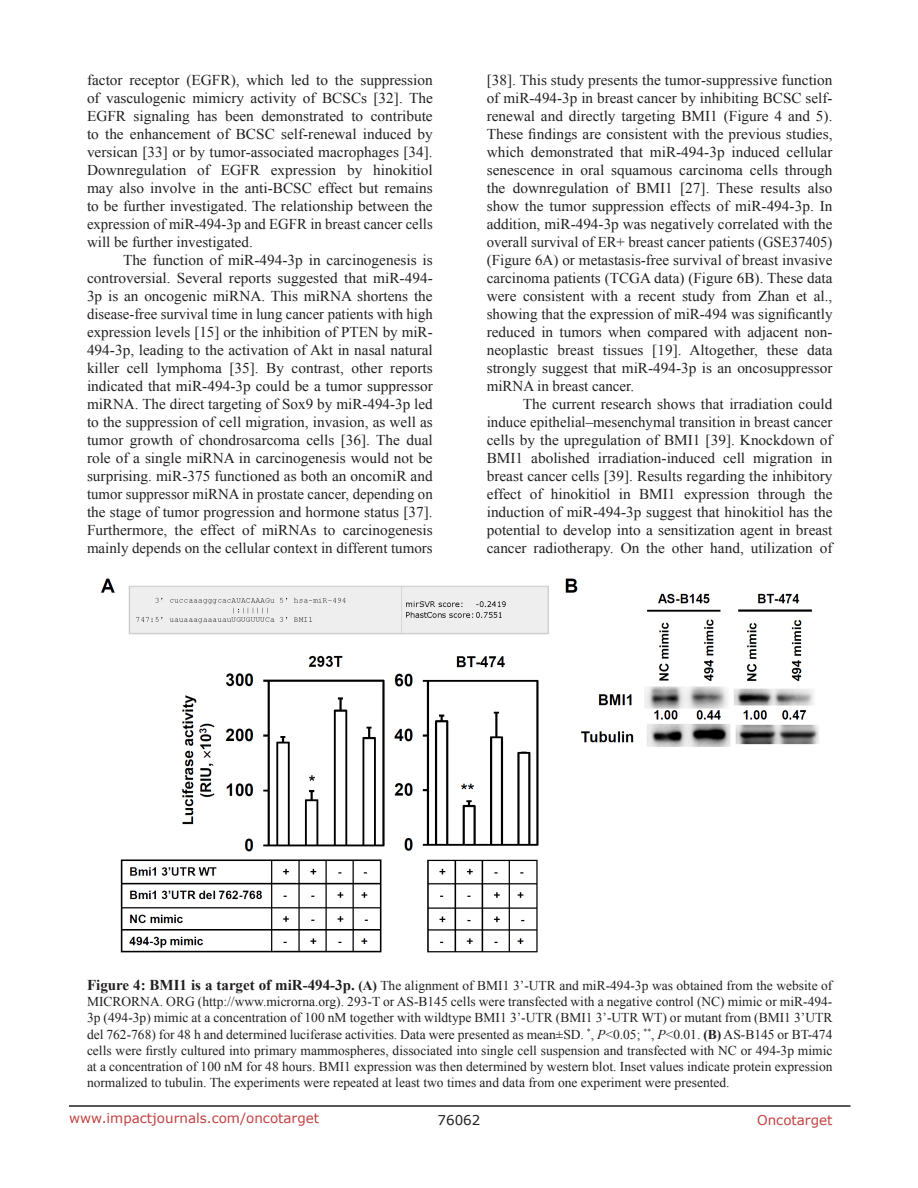
<style>
.page{position:relative;width:918px;height:1188px;background:#fff}
.page>*{position:absolute;margin:0;border:0;box-sizing:border-box;transform-origin:0 0}
.BodyText{font:15px/18px "Times New Roman";color:#231f20;text-align:justify}
.figuretext{font:13.5px/16.2px "Times New Roman";color:#231f20;text-align:justify}
.t1{font:13.5px "Verdana";color:#c24141}
.t2{font:13.5px "Verdana";color:#231f20}
.s1{font-weight:700;font-size:15px}
.s2{font-weight:700}
.s3{font-style:italic}
</style>
<div class="page">
<hr style="left:69px;top:1105px;width:781px;height:2px;background:#231f20">
<img style="left:100px;top:579px;width:719px;height:374px">
<p class="BodyText" style="left:87px;top:71px;width:347px">factor receptor (EGFR), which led to the suppression of vasculogenic mimicry activity of BCSCs [32]. The EGFR signaling has been demonstrated to contribute to the enhancement of BCSC self-renewal induced by versican [33] or by tumor-associated macrophages [34].<br>Downregulation of EGFR expression by hinokitiol may also involve in the anti-BCSC effect but remains to be further investigated. The relationship between the expression of miR-494-3p and EGFR in breast cancer cells will be further investigated.</p>
<p class="BodyText" style="left:87px;top:251px;width:347px;text-indent:36px">The function of miR-494-3p in carcinogenesis is controversial. Several reports suggested that miR-494- 3p is an oncogenic miRNA. This miRNA shortens the disease-free survival time in lung cancer patients with high expression levels [15] or the inhibition of PTEN by miR-494-3p, leading to the activation of Akt in nasal natural killer cell lymphoma [35]. By contrast, other reports indicated that miR-494-3p could be a tumor suppressor miRNA. The direct targeting of Sox9 by miR-494-3p led to the suppression of cell migration, invasion, as well as tumor growth of chondrosarcoma cells [36]. The dual role of a single miRNA in carcinogenesis would not be surprising. miR-375 functioned as both an oncomiR and tumor suppressor miRNA in prostate cancer, depending on the stage of tumor progression and hormone status [37].<br>Furthermore, the effect of miRNAs to carcinogenesis mainly depends on the cellular context in different tumors</p>
<p class="BodyText" style="left:487px;top:71px;width:347px">[38]. This study presents the tumor-suppressive function of miR-494-3p in breast cancer by inhibiting BCSC self&shy;renewal and directly targeting BMI1 (Figure 4 and 5).<br>These findings are consistent with the previous studies, which demonstrated that miR-494-3p induced cellular senescence in oral squamous carcinoma cells through the downregulation of BMI1 [27]. These results also show the tumor suppression effects of miR-494-3p. In addition, miR-494-3p was negatively correlated with the overall survival of ER+ breast cancer patients (GSE37405) (Figure 6A) or metastasis-free survival of breast invasive carcinoma patients (TCGA data) (Figure 6B). These data were consistent with a recent study from Zhan et al., showing that the expression of miR-494 was significantly reduced in tumors when compared with adjacent non&shy;neoplastic breast tissues [19]. Altogether, these data strongly suggest that miR-494-3p is an oncosuppressor miRNA in breast cancer.</p>
<p class="BodyText" style="left:487px;top:395px;width:347px;text-indent:36px">The current research shows that irradiation could induce epithelial–mesenchymal transition in breast cancer cells by the upregulation of BMI1 [39]. Knockdown of BMI1 abolished irradiation-induced cell migration in breast cancer cells [39]. Results regarding the inhibitory effect of hinokitiol in BMI1 expression through the induction of miR-494-3p suggest that hinokitiol has the potential to develop into a sensitization agent in breast cancer radiotherapy. On the other hand, utilization of</p>
<p class="figuretext" style="left:87px;top:977px;width:747px"><span class="s1">Figure 4: BMI1 is a target of miR-494-3p.</span> <span class="s2">(A)</span> The alignment of BMI1 3’-UTR and miR-494-3p was obtained from the website of MICRORNA. ORG (http://www.microrna.org). 293-T or AS-B145 cells were transfected with a negative control (NC) mimic or miR-494- 3p (494-3p) mimic at a concentration of 100 nM together with wildtype BMI1 3’-UTR (BMI1 3’-UTR WT) or mutant from (BMI1 3’UTR del 762-768) for 48 h and determined luciferase activities. Data were presented as mean±SD. <sup>*</sup>, <span class="s3">P</span>&lt;0.05; <sup>**</sup>, <span class="s3">P</span>&lt;0.01. <span class="s2">(B)</span> AS-B145 or BT-474 cells were firstly cultured into primary mammospheres, dissociated into single cell suspension and transfected with NC or 494-3p mimic at a concentration of 100 nM for 48 hours. BMI1 expression was then determined by western blot. Inset values indicate protein expression normalized to tubulin. The experiments were repeated at least two times and data from one experiment were presented.</p>
<p class="t1" style="left:69px;top:1109px;width:252px">www.impactjournals.com/oncotarget</p>
<p class="t2" style="left:438px;top:1111px;width:44px">76062</p>
<p class="t1" style="left:757px;top:1111px;width:77px">Oncotarget</p>
</div>
